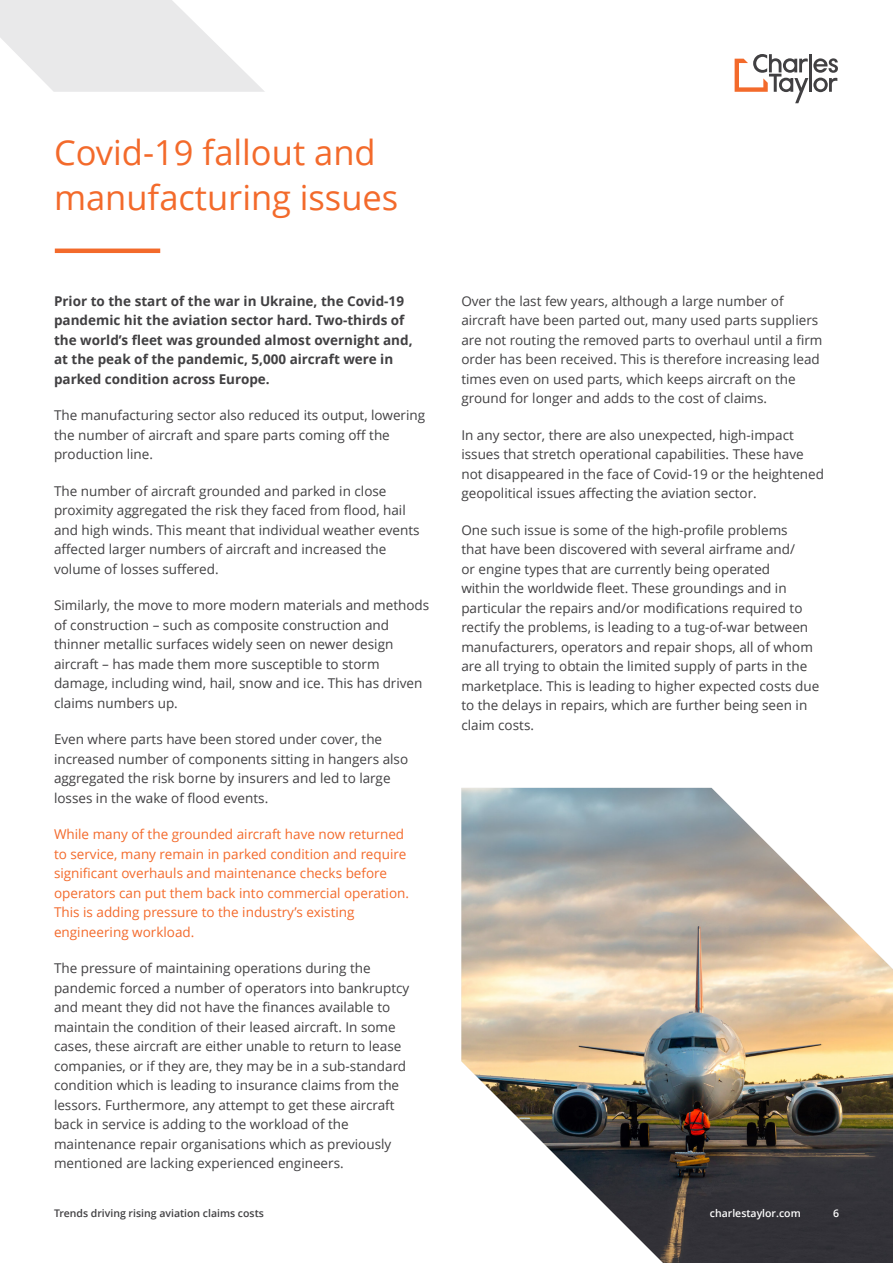
<style>
.page{position:relative;width:893px;height:1263px;background:#fff}
.page>*{position:absolute;margin:0;border:0;box-sizing:border-box;transform-origin:0 0}
.t1{font:34.5px/45px "Open Sans";color:#f36a2b}
.t2{font:13.5px/19.5px "Open Sans";color:#414042}
.t3{font:13.5px/19.5px "Open Sans";color:#f36a2b}
.t4{font:700 13.5px/19.5px "Open Sans";color:#414042}
.t5{font:600 10.5px "Open Sans";color:#414042}
.t6{font:600 10.5px "Open Sans";color:#fff}
</style>
<div class="page">
<svg style="left:735px;top:54px;width:103px;height:49px"></svg>
<svg style="left:0;top:0;width:265px;height:92px"></svg>
<img style="left:461px;top:788px;width:432px;height:475px">
<hr style="left:55px;top:249px;width:105px;height:4px;background:#f36a2b">
<h1 class="t1" style="left:54px;top:129px;width:346px">Covid-19 fallout and manufacturing issues</h1>
<p class="t4" style="left:54px;top:291px;width:360px">Prior to the start of the war in Ukraine, the Covid-19 pandemic hit the aviation sector hard. Two-thirds of the world’s fleet was grounded almost overnight and, at the peak of the pandemic, 5,000 aircraft were in parked condition across Europe.</p>
<p class="t2" style="left:54px;top:405px;width:373px">The manufacturing sector also reduced its output, lowering the number of aircraft and spare parts coming off the production line.</p>
<p class="t2" style="left:54px;top:481px;width:367px">The number of aircraft grounded and parked in close proximity aggregated the risk they faced from flood, hail and high winds. This meant that individual weather events affected larger numbers of aircraft and increased the volume of losses suffered.</p>
<p class="t2" style="left:54px;top:595px;width:377px">Similarly, the move to more modern materials and methods of construction – such as composite construction and thinner metallic surfaces widely seen on newer design aircraft – has made them more susceptible to storm damage, including wind, hail, snow and ice. This has driven claims numbers up.</p>
<p class="t2" style="left:54px;top:729px;width:356px">Even where parts have been stored under cover, the increased number of components sitting in hangers also aggregated the risk borne by insurers and led to large losses in the wake of flood events.</p>
<p class="t3" style="left:54px;top:824px;width:357px">While many of the grounded aircraft have now returned to service, many remain in parked condition and require significant overhauls and maintenance checks before operators can put them back into commercial operation.<br>This is adding pressure to the industry’s existing engineering workload.</p>
<p class="t2" style="left:54px;top:958px;width:357px">The pressure of maintaining operations during the pandemic forced a number of operators into bankruptcy and meant they did not have the finances available to maintain the condition of their leased aircraft. In some cases, these aircraft are either unable to return to lease companies, or if they are, they may be in a sub-standard condition which is leading to insurance claims from the lessors. Furthermore, any attempt to get these aircraft back in service is adding to the workload of the maintenance repair organisations which as previously mentioned are lacking experienced engineers.</p>
<p class="t5" style="left:54px;top:1206px;width:211px">Trends driving rising aviation claims costs</p>
<p class="t2" style="left:461px;top:291px;width:363px">Over the last few years, although a large number of aircraft have been parted out, many used parts suppliers are not routing the removed parts to overhaul until a firm order has been received. This is therefore increasing lead times even on used parts, which keeps aircraft on the ground for longer and adds to the cost of claims.</p>
<p class="t2" style="left:461px;top:425px;width:364px">In any sector, there are also unexpected, high-impact issues that stretch operational capabilities. These have not disappeared in the face of Covid-19 or the heightened geopolitical issues affecting the aviation sector.</p>
<p class="t2" style="left:461px;top:520px;width:359px">One such issue is some of the high-profile problems<br>that have been discovered with several airframe and/<br>or engine types that are currently being operated<br>within the worldwide fleet. These groundings and in particular the repairs and/or modifications required to rectify the problems, is leading to a tug-of-war between manufacturers, operators and repair shops, all of whom are all trying to obtain the limited supply of parts in the marketplace. This is leading to higher expected costs due to the delays in repairs, which are further being seen in claim costs.</p>
<p class="t6" style="left:710px;top:1206px;width:92px">charlestaylor.com</p>
<p class="t6" style="left:833px;top:1206px;width:7px">6</p>
</div>
